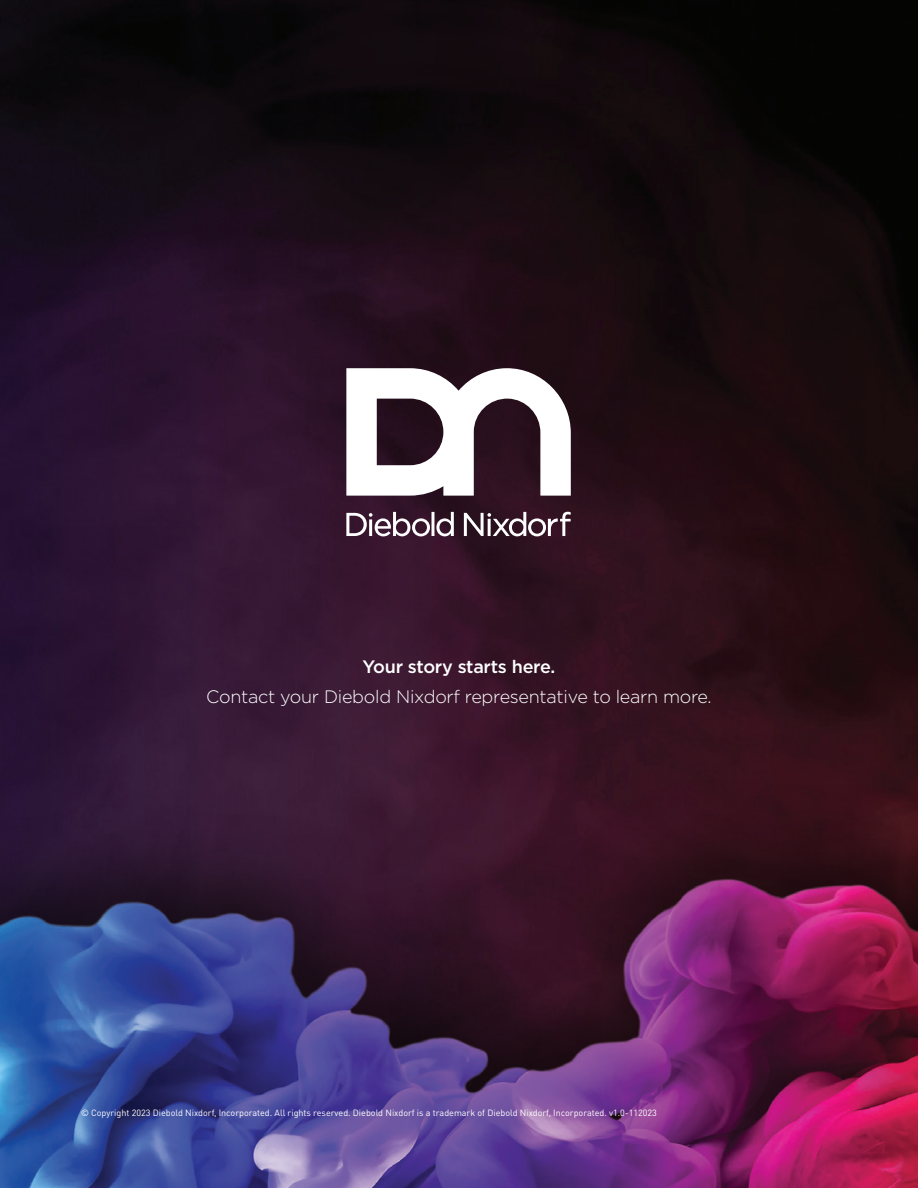
<style>
.page{position:relative;width:918px;height:1188px;background:#fff}
.page>*{position:absolute;margin:0;border:0;box-sizing:border-box;transform-origin:0 0}
.t1{font:300 18px "Gotham";letter-spacing:-.015em;color:#fff}
.t2{font:500 18px "Gotham";letter-spacing:-.015em;color:#fff}
.t3{font:9px "DIN Pro";color:#fff}
</style>
<div class="page">
<img style="left:0;top:0;width:918px;height:778px">
<img style="left:0;top:778px;width:918px;height:410px">
<svg style="left:346px;top:368px;width:225px;height:128px"></svg>
<svg style="left:346px;top:512px;width:225px;height:24px"></svg>
<h1 class="t2" style="left:363px;top:655px;width:194px">Your story starts here.</h1>
<h1 class="t1" style="left:206px;top:685px;width:507px">Contact your Diebold Nixdorf representative to learn more.</h1>
<p class="t3" style="left:81px;top:1106px;width:578px">© Copyright 2023 Diebold Nixdorf, Incorporated. All rights reserved. Diebold Nixdorf is a trademark of Diebold Nixdorf, Incorporated. v1.0-112023</p>
</div>
